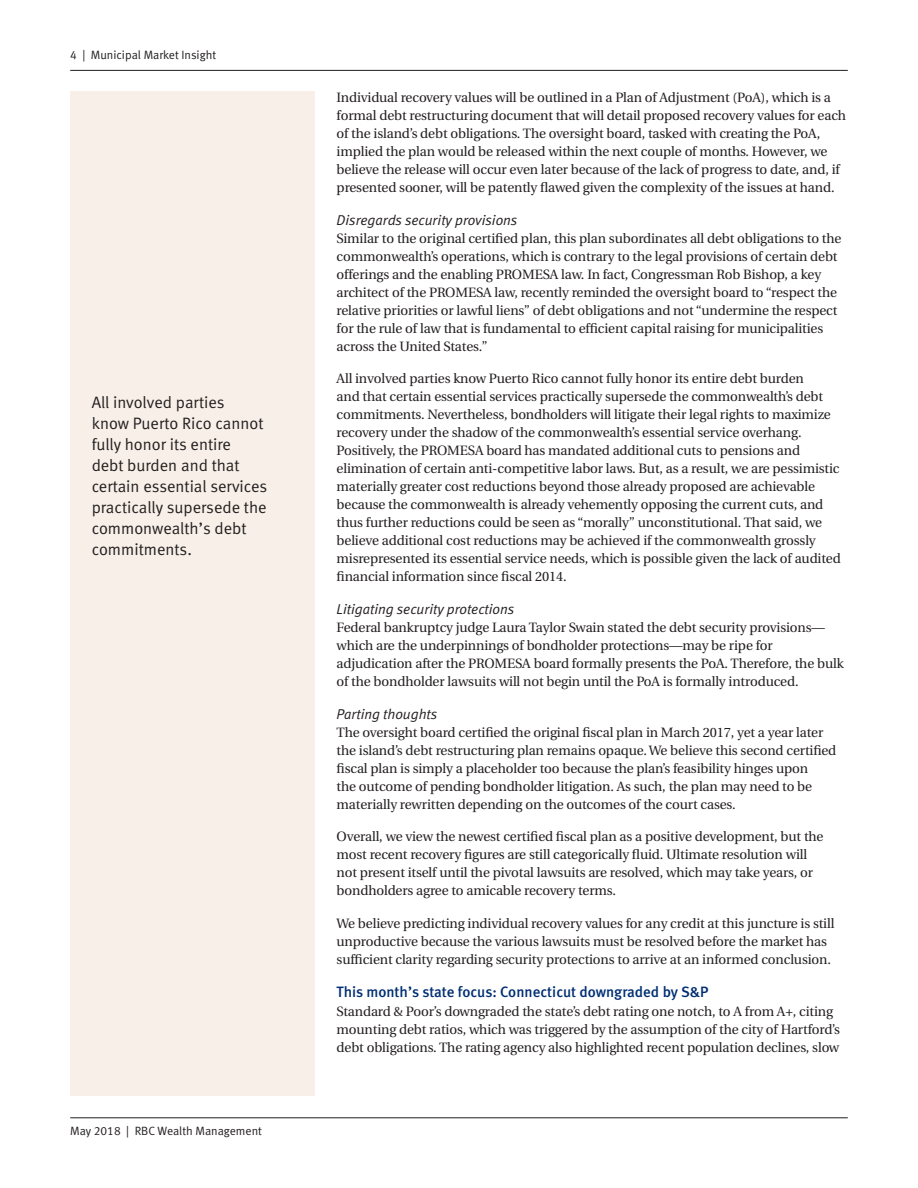
<style>
.page{position:relative;width:918px;height:1188px;background:#fff}
.page>*{position:absolute;margin:0;border:0;box-sizing:border-box;transform-origin:0 0}
.Sidebar_Outtake{font:16.5px/21px "Meta Normal LF";color:#231f20}
.Text_Subhead_-_level{font:15px "Meta Medium LF";color:#002f73}
.Text_Subhead_-_level-2{font:italic 14.25px "Meta Normal LF";color:#231f20}
.Body_copy{font:13.5px/18px "Utopia";letter-spacing:-.01em;color:#231f20}
.t1{font:12px "Meta Normal LF";color:#231f20}
</style>
<div class="page">
<hr style="left:70px;top:1118px;width:778px;height:1px;background:#231f20">
<hr style="left:70px;top:70px;width:778px;height:1px;background:#231f20">
<div style="left:70px;top:92px;width:245px;height:1004px;background:#f8f0e8"></div>
<p class="t1" style="left:70px;top:48px;width:147px">4 | Municipal Market Insight</p>
<p class="Sidebar_Outtake" style="left:92px;top:392px;width:177px">All involved parties<br>know Puerto Rico cannot fully honor its entire<br>debt burden and that certain essential services practically supersede the commonwealth’s debt commitments.</p>
<p class="t1" style="left:70px;top:1124px;width:193px">May 2018 | RBC Wealth Management</p>
<p class="Body_copy" style="left:337px;top:89px;width:511px">Individual recovery values will be outlined in a Plan of Adjustment (PoA), which is a formal debt restructuring document that will detail proposed recovery values for each of the island’s debt obligations. The oversight board, tasked with creating the PoA, implied the plan would be released within the next couple of months. However, we believe the release will occur even later because of the lack of progress to date, and, if presented sooner, will be patently flawed given the complexity of the issues at hand.</p>
<p class="Text_Subhead_-_level-2" style="left:337px;top:212px;width:182px">Disregards security provisions</p>
<p class="Body_copy" style="left:337px;top:230px;width:506px">Similar to the original certified plan, this plan subordinates all debt obligations to the commonwealth’s operations, which is contrary to the legal provisions of certain debt offerings and the enabling PROMESA law. In fact, Congressman Rob Bishop, a key architect of the PROMESA law, recently reminded the oversight board to “respect the relative priorities or lawful liens” of debt obligations and not “undermine the respect for the rule of law that is fundamental to efficient capital raising for municipalities across the United States.”</p>
<p class="Body_copy" style="left:337px;top:370px;width:506px">All involved parties know Puerto Rico cannot fully honor its entire debt burden<br>and that certain essential services practically supersede the commonwealth’s debt commitments. Nevertheless, bondholders will litigate their legal rights to maximize recovery under the shadow of the commonwealth’s essential service overhang.<br>Positively, the PROMESA board has mandated additional cuts to pensions and elimination of certain anti-competitive labor laws. But, as a result, we are pessimistic materially greater cost reductions beyond those already proposed are achievable because the commonwealth is already vehemently opposing the current cuts, and thus further reductions could be seen as “morally” unconstitutional. That said, we believe additional cost reductions may be achieved if the commonwealth grossly misrepresented its essential service needs, which is possible given the lack of audited financial information since fiscal 2014.</p>
<p class="Text_Subhead_-_level-2" style="left:337px;top:601px;width:179px">Litigating security protections</p>
<p class="Body_copy" style="left:337px;top:619px;width:509px">Federal bankruptcy judge Laura Taylor Swain stated the debt security provisions— which are the underpinnings of bondholder protections—may be ripe for adjudication after the PROMESA board formally presents the PoA. Therefore, the bulk of the bondholder lawsuits will not begin until the PoA is formally introduced.</p>
<p class="Text_Subhead_-_level-2" style="left:337px;top:706px;width:102px">Parting thoughts</p>
<p class="Body_copy" style="left:337px;top:724px;width:501px">The oversight board certified the original fiscal plan in March 2017, yet a year later the island’s debt restructuring plan remains opaque. We believe this second certified fiscal plan is simply a placeholder too because the plan’s feasibility hinges upon<br>the outcome of pending bondholder litigation. As such, the plan may need to be materially rewritten depending on the outcomes of the court cases.</p>
<p class="Body_copy" style="left:337px;top:828px;width:488px">Overall, we view the newest certified fiscal plan as a positive development, but the most recent recovery figures are still categorically fluid. Ultimate resolution will not present itself until the pivotal lawsuits are resolved, which may take years, or bondholders agree to amicable recovery terms.</p>
<p class="Body_copy" style="left:337px;top:914px;width:499px">We believe predicting individual recovery values for any credit at this juncture is still unproductive because the various lawsuits must be resolved before the market has sufficient clarity regarding security protections to arrive at an informed conclusion.</p>
<p class="Text_Subhead_-_level" style="left:337px;top:983px;width:373px">This month’s state focus: Connecticut downgraded by S&amp;P</p>
<p class="Body_copy" style="left:337px;top:1002px;width:505px">Standard &amp; Poor’s downgraded the state’s debt rating one notch, to A from A+, citing mounting debt ratios, which was triggered by the assumption of the city of Hartford’s debt obligations. The rating agency also highlighted recent population declines, slow</p>
</div>
